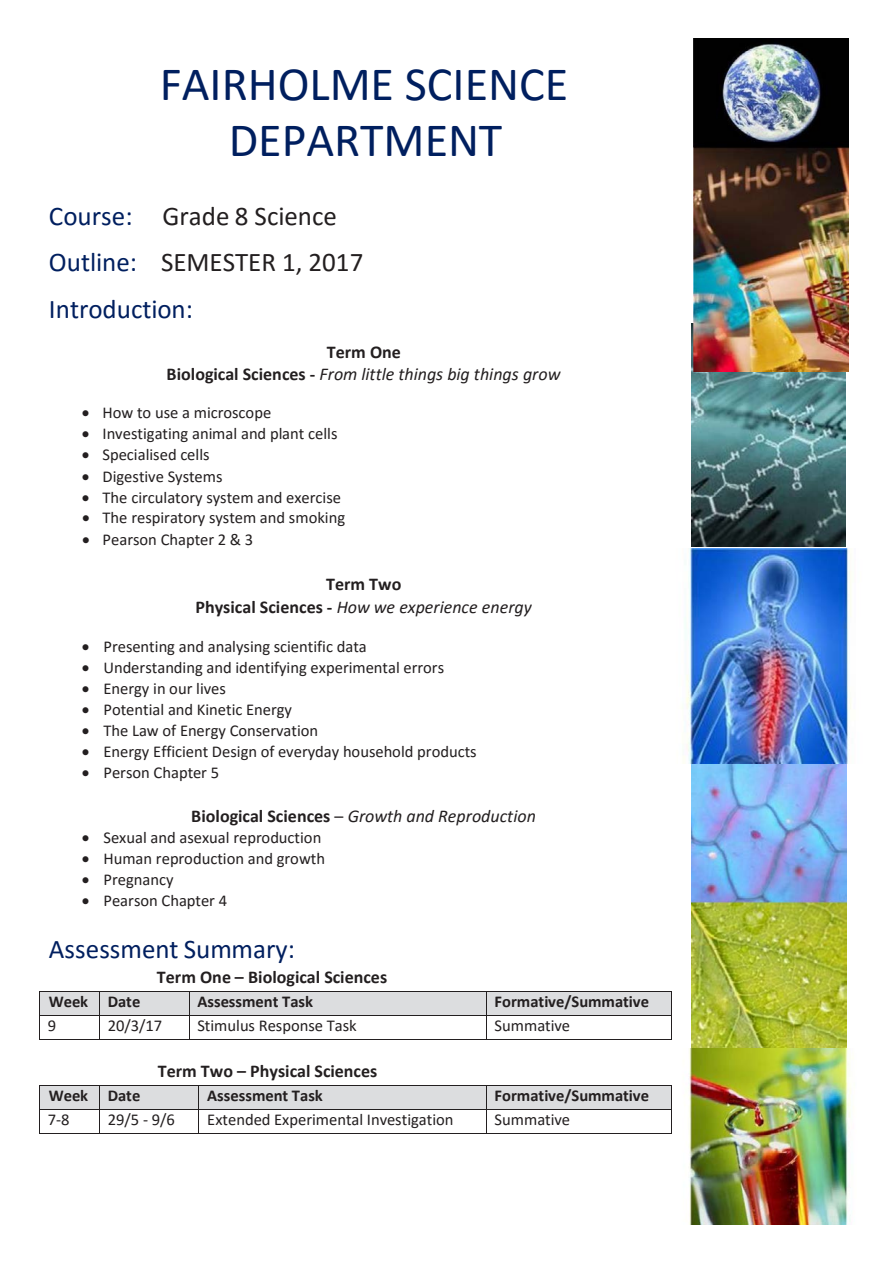
<style>
.page{position:relative;width:893px;height:1263px;background:#fff}
.page>*{position:absolute;margin:0;border:0;box-sizing:border-box;transform-origin:0 0}
.t1{font:48px/55.8px "Calibri";color:#001f5f;text-align:center}
.t2{font:27px/46.2px "Calibri";color:#001f5f}
.t3{font:italic 18px/21.9px "Calibri";color:#231f20;text-align:center}
.t4{font:700 18px/23.5px "Calibri";color:#231f20;text-align:center}
.t5{font:16.5px "Calibri";color:#231f20}
.t6{font:700 16.5px "Calibri";color:#231f20}
.s1{color:#231f20}
.s2{font-weight:700;font-style:normal}
.s3{font-weight:400;font-style:italic}
.s4{font-style:normal}
</style>
<div class="page">
<img style="left:691px;top:324px;width:155px;height:223px">
<img style="left:691px;top:764px;width:156px;height:284px">
<img style="left:689px;top:1048px;width:162px;height:177px">
<img style="left:683px;top:548px;width:168px;height:216px">
<img style="left:693px;top:38px;width:156px;height:333px">
<div style="left:40px;top:991px;width:59px;height:24px;background:#dcdddf"></div>
<div style="left:100px;top:991px;width:89px;height:24px;background:#dcdddf"></div>
<div style="left:190px;top:991px;width:296px;height:24px;background:#dcdddf"></div>
<div style="left:487px;top:991px;width:184px;height:24px;background:#dcdddf"></div>
<hr style="left:40px;top:991px;width:59px;height:1px;background:#231f20">
<hr style="left:100px;top:991px;width:89px;height:1px;background:#231f20">
<hr style="left:190px;top:991px;width:296px;height:1px;background:#231f20">
<hr style="left:487px;top:991px;width:184px;height:1px;background:#231f20">
<hr style="left:40px;top:1015px;width:59px;height:1px;background:#231f20">
<hr style="left:100px;top:1015px;width:89px;height:1px;background:#231f20">
<hr style="left:190px;top:1015px;width:296px;height:1px;background:#231f20">
<hr style="left:487px;top:1015px;width:184px;height:1px;background:#231f20">
<svg style="left:39px;top:991px;width:1px;height:49px"></svg>
<hr style="left:40px;top:1039px;width:59px;height:1px;background:#231f20">
<svg style="left:99px;top:991px;width:1px;height:49px"></svg>
<hr style="left:100px;top:1039px;width:89px;height:1px;background:#231f20">
<svg style="left:189px;top:991px;width:1px;height:49px"></svg>
<hr style="left:190px;top:1039px;width:296px;height:1px;background:#231f20">
<svg style="left:486px;top:991px;width:1px;height:49px"></svg>
<hr style="left:487px;top:1039px;width:184px;height:1px;background:#231f20">
<svg style="left:671px;top:991px;width:1px;height:49px"></svg>
<div style="left:40px;top:1086px;width:59px;height:23px;background:#dcdddf"></div>
<div style="left:100px;top:1086px;width:99px;height:23px;background:#dcdddf"></div>
<div style="left:200px;top:1086px;width:286px;height:23px;background:#dcdddf"></div>
<div style="left:487px;top:1086px;width:184px;height:23px;background:#dcdddf"></div>
<hr style="left:40px;top:1085px;width:59px;height:1px;background:#231f20">
<hr style="left:100px;top:1085px;width:99px;height:1px;background:#231f20">
<hr style="left:199px;top:1085px;width:287px;height:1px;background:#231f20">
<hr style="left:487px;top:1085px;width:184px;height:1px;background:#231f20">
<hr style="left:40px;top:1109px;width:59px;height:1px;background:#231f20">
<hr style="left:100px;top:1109px;width:99px;height:1px;background:#231f20">
<hr style="left:199px;top:1109px;width:287px;height:1px;background:#231f20">
<hr style="left:487px;top:1109px;width:184px;height:1px;background:#231f20">
<svg style="left:39px;top:1085px;width:1px;height:49px"></svg>
<hr style="left:40px;top:1133px;width:59px;height:1px;background:#231f20">
<svg style="left:99px;top:1085px;width:1px;height:49px"></svg>
<hr style="left:100px;top:1133px;width:99px;height:1px;background:#231f20">
<svg style="left:199px;top:1086px;width:1px;height:23px"></svg>
<hr style="left:199px;top:1133px;width:287px;height:1px;background:#231f20">
<svg style="left:486px;top:1085px;width:1px;height:49px"></svg>
<hr style="left:487px;top:1133px;width:184px;height:1px;background:#231f20">
<svg style="left:671px;top:1085px;width:1px;height:49px"></svg>
<p class="t1" style="left:160px;top:55px;width:410px">FAIRHOLME SCIENCE<br>DEPARTMENT</p>
<p class="t2" style="left:49px;top:192px;width:316px">Course: <span class="s1">Grade 8 Science<br></span>Outline: <span class="s1">SEMESTER 1, 2017<br></span>Introduction:</p>
<p class="t3" style="left:167px;top:340px;width:395px"><span class="s2">Term One<br>Biological Sciences -</span> From little things big things grow</p>
<p class="t5" style="left:82px;top:401px;width:191px">• How to use a microscope</p>
<p class="t5" style="left:82px;top:422px;width:257px">• Investigating animal and plant cells</p>
<p class="t5" style="left:82px;top:443px;width:129px">• Specialised cells</p>
<p class="t5" style="left:82px;top:465px;width:142px">• Digestive Systems</p>
<p class="t5" style="left:82px;top:486px;width:260px">• The circulatory system and exercise</p>
<p class="t5" style="left:82px;top:506px;width:265px">• The respiratory system and smoking</p>
<p class="t5" style="left:82px;top:528px;width:173px">• Pearson Chapter 2 &amp; 3</p>
<p class="t4" style="left:196px;top:571px;width:338px">Term Two<br>Physical Sciences - <span class="s3">How we experience energy</span></p>
<p class="t5" style="left:82px;top:635px;width:286px">• Presenting and analysing scientific data</p>
<p class="t5" style="left:82px;top:656px;width:364px">• Understanding and identifying experimental errors</p>
<p class="t5" style="left:82px;top:677px;width:145px">• Energy in our lives</p>
<p class="t5" style="left:82px;top:698px;width:211px">• Potential and Kinetic Energy</p>
<p class="t5" style="left:82px;top:719px;width:238px">• The Law of Energy Conservation</p>
<p class="t5" style="left:82px;top:740px;width:396px">• Energy Efficient Design of everyday household products</p>
<p class="t5" style="left:82px;top:761px;width:139px">• Person Chapter 5</p>
<p class="t3" style="left:191px;top:804px;width:346px"><span class="s2">Biological Sciences</span> <span class="s4">–</span> Growth and Reproduction</p>
<p class="t5" style="left:82px;top:826px;width:241px">• Sexual and asexual reproduction</p>
<p class="t5" style="left:82px;top:847px;width:245px">• Human reproduction and growth</p>
<p class="t5" style="left:82px;top:868px;width:93px">• Pregnancy</p>
<p class="t5" style="left:82px;top:889px;width:147px">• Pearson Chapter 4</p>
<p class="t2" style="left:49px;top:926px;width:247px">Assessment Summary:</p>
<p class="t4" style="left:157px;top:964px;width:232px">Term One – Biological Sciences</p>
<p class="t6" style="left:49px;top:990px;width:93px">Week Date</p>
<p class="t6" style="left:197px;top:990px;width:117px">Assessment Task</p>
<p class="t6" style="left:495px;top:990px;width:156px">Formative/Summative</p>
<p class="t5" style="left:48px;top:1014px;width:10px">9</p>
<p class="t5" style="left:108px;top:1014px;width:56px">20/3/17</p>
<p class="t5" style="left:197px;top:1014px;width:161px">Stimulus Response Task</p>
<p class="t5" style="left:495px;top:1014px;width:77px">Summative</p>
<p class="t4" style="left:158px;top:1058px;width:221px">Term Two – Physical Sciences</p>
<p class="t6" style="left:49px;top:1084px;width:93px">Week Date</p>
<p class="t6" style="left:207px;top:1084px;width:117px">Assessment Task</p>
<p class="t6" style="left:495px;top:1084px;width:156px">Formative/Summative</p>
<p class="t5" style="left:48px;top:1108px;width:23px">7-8</p>
<p class="t5" style="left:108px;top:1108px;width:69px">29/5 - 9/6</p>
<p class="t5" style="left:207px;top:1108px;width:248px">Extended Experimental Investigation</p>
<p class="t5" style="left:495px;top:1108px;width:77px">Summative</p>
</div>
